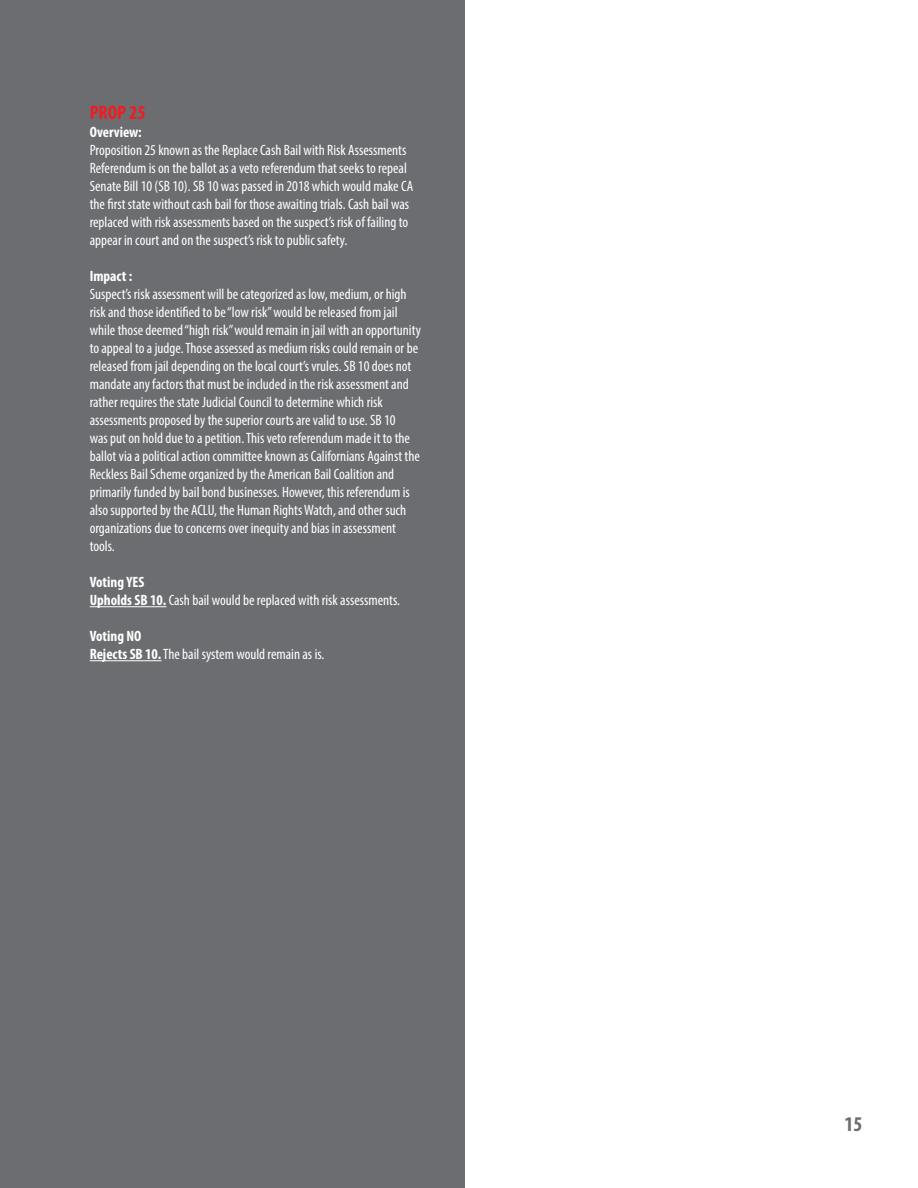
<style>
.page{position:relative;width:918px;height:1188px;background:#fff}
.page>*{position:absolute;margin:0;border:0;box-sizing:border-box;transform-origin:0 0}
.Paragraph_Style_1{font:700 condensed 21px "Myriad Pro";color:#6c6d70}
.t1{font:700 condensed 19.5px "Myriad Pro";color:#ee1d23}
.t2{font:condensed 15px/18px "Myriad Pro";color:#fff}
.t3{font:700 condensed 15px "Myriad Pro";color:#fff}
.s1{font-weight:700}
</style>
<div class="page">
<div style="left:0;top:0;width:465px;height:1188px;background:#6c6d70"></div>
<hr style="left:90px;top:606px;width:76px;height:1px;background:#fff">
<hr style="left:90px;top:660px;width:71px;height:1px;background:#fff">
<p class="t1" style="left:90px;top:101px;width:58px">PROP 25</p>
<p class="t3" style="left:90px;top:123px;width:54px">Overview:</p>
<p class="t2" style="left:90px;top:141px;width:325px">Proposition 25 known as the Replace Cash Bail with Risk Assessments Referendum is on the ballot as a veto referendum that seeks to repeal Senate Bill 10 (SB 10). SB 10 was passed in 2018 which would make CA the first state without cash bail for those awaiting trials. Cash bail was replaced with risk assessments based on the suspect’s risk of failing to appear in court and on the suspect’s risk to public safety.</p>
<p class="t3" style="left:90px;top:267px;width:44px">Impact :</p>
<p class="t2" style="left:90px;top:285px;width:333px">Suspect’s risk assessment will be categorized as low, medium, or high risk and those identified to be “low risk” would be released from jail while those deemed “high risk” would remain in jail with an opportunity to appeal to a judge. Those assessed as medium risks could remain or be released from jail depending on the local court’s vrules. SB 10 does not mandate any factors that must be included in the risk assessment and rather requires the state Judicial Council to determine which risk</p>
<p class="t2" style="left:90px;top:411px;width:332px">assessments proposed by the superior courts are valid to use. SB 10<br>was put on hold due to a petition. This veto referendum made it to the ballot via a political action committee known as Californians Against the Reckless Bail Scheme organized by the American Bail Coalition and</p>
<p class="t2" style="left:90px;top:483px;width:322px">primarily funded by bail bond businesses. However, this referendum is also supported by the ACLU, the Human Rights Watch, and other such organizations due to concerns over inequity and bias in assessment tools.</p>
<p class="t3" style="left:90px;top:573px;width:56px">Voting YES</p>
<p class="t2" style="left:90px;top:591px;width:312px"><span class="s1">Upholds SB 10.</span> Cash bail would be replaced with risk assessments.</p>
<p class="t3" style="left:90px;top:627px;width:53px">Voting NO</p>
<p class="t2" style="left:90px;top:645px;width:236px"><span class="s1">Rejects SB 10.</span> The bail system would remain as is.</p>
<p class="Paragraph_Style_1" style="left:845px;top:1110px;width:19px">15</p>
</div>
